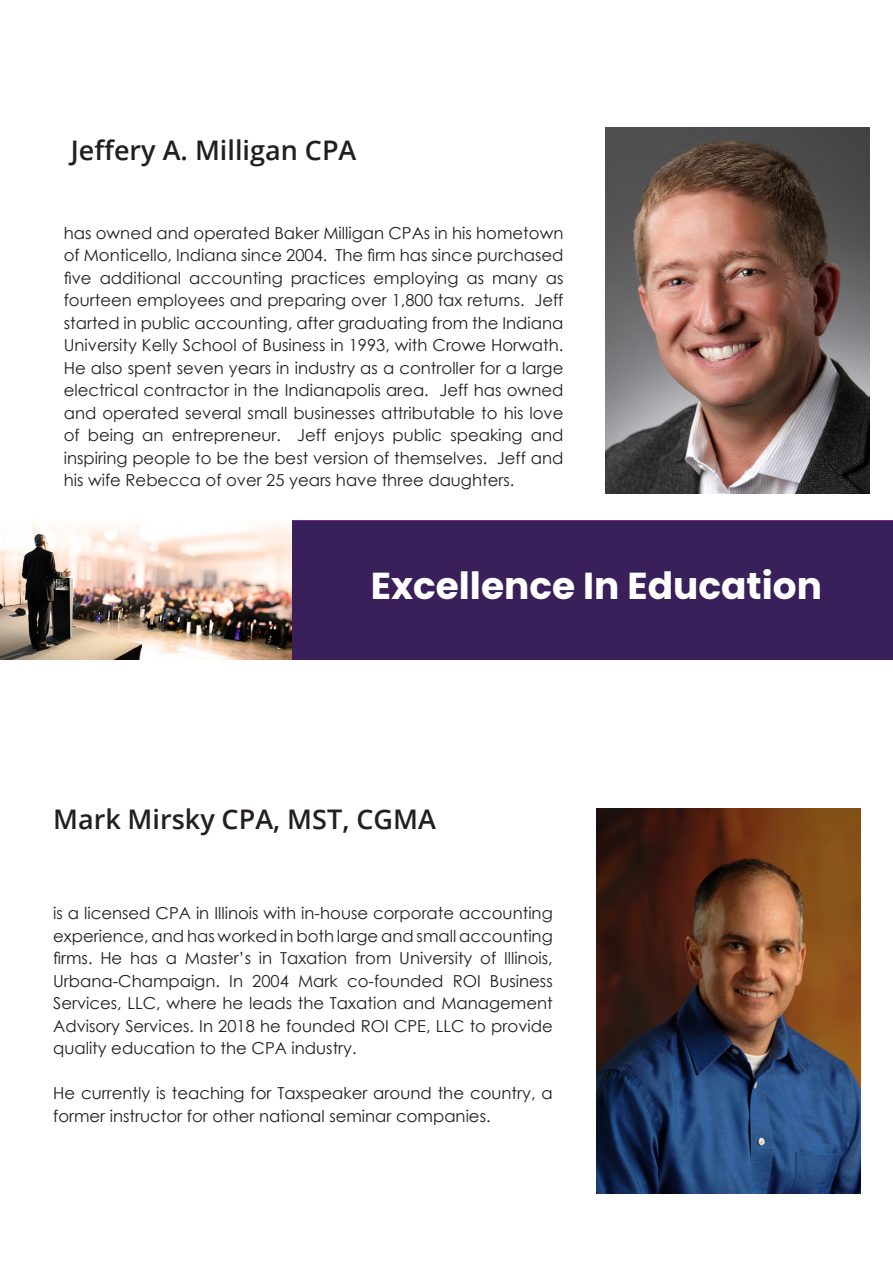
<style>
.page{position:relative;width:893px;height:1263px;background:#fff}
.page>*{position:absolute;margin:0;border:0;box-sizing:border-box;transform-origin:0 0}
.t1{font:700 37.5px "Poppins";color:#fff}
.t2{font:600 27px "Open Sans";color:#231f20}
.t3{font:16.5px/22.5px "Century Gothic";color:#231f20;text-align:justify}
</style>
<div class="page">
<img style="left:596px;top:808px;width:264px;height:385px">
<div style="left:0;top:521px;width:893px;height:138px;background:#39205a"></div>
<img style="left:0;top:521px;width:291px;height:138px">
<img style="left:606px;top:127px;width:264px;height:366px">
<p class="t2" style="left:71px;top:132px;width:287px">Jeffery A. Milligan CPA</p>
<p class="t3" style="left:64px;top:221px;width:501px">has owned and operated Baker Milligan CPAs in his hometown of Monticello, Indiana since 2004. The firm has since purchased five additional accounting practices employing as many as fourteen employees and preparing over 1,800 tax returns. Jeff started in public accounting, after graduating from the Indiana University Kelly School of Business in 1993, with Crowe Horwath.<br>He also spent seven years in industry as a controller for a large electrical contractor in the Indianapolis area. Jeff has owned and operated several small businesses attributable to his love of being an entrepreneur. Jeff enjoys public speaking and inspiring people to be the best version of themselves. Jeff and his wife Rebecca of over 25 years have three daughters.</p>
<p class="t1" style="left:371px;top:564px;width:453px">Excellence In Education</p>
<p class="t2" style="left:53px;top:801px;width:384px">Mark Mirsky CPA, MST, CGMA</p>
<p class="t3" style="left:53px;top:902px;width:501px">is a licensed CPA in Illinois with in-house corporate accounting experience, and has worked in both large and small accounting firms. He has a Master’s in Taxation from University of Illinois, Urbana-Champaign. In 2004 Mark co-founded ROI Business Services, LLC, where he leads the Taxation and Management Advisory Services. In 2018 he founded ROI CPE, LLC to provide quality education to the CPA industry.</p>
<p class="t3" style="left:53px;top:1082px;width:501px">He currently is teaching for Taxspeaker around the country, a former instructor for other national seminar companies.</p>
</div>
